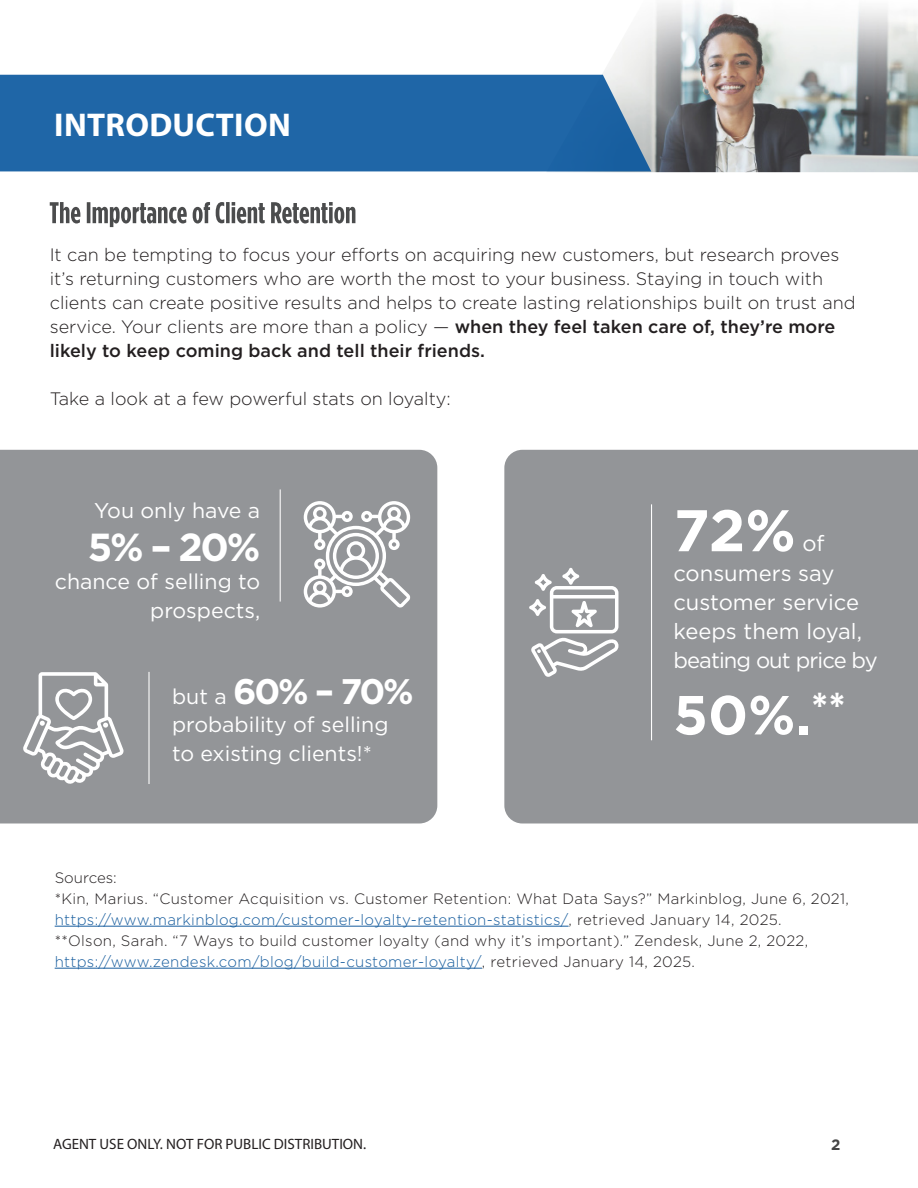
<style>
.page{position:relative;width:918px;height:1188px;background:#fff}
.page>*{position:absolute;margin:0;border:0;box-sizing:border-box;transform-origin:0 0}
.t1{font:700 58.65px "Gotham";color:#fff}
.t2{font:700 54.9px "Gotham";color:#fff}
.t3{font:700 39.15px "Gotham";color:#fff}
.t4{font:700 35.55px "Gotham";color:#fff}
.t5{font:700 33px "Myriad Pro";letter-spacing:.01em;color:#fff}
.t6{font:22.05px/29.2px "Gotham";color:#fff}
.t7{font:21.3px/28.3px "Gotham";color:#fff;text-align:right}
.t8{font:300 18px/24px "Gotham";color:#231f20}
.t9{font:300 15px/21px "Gotham";letter-spacing:.02em;color:#231f20}
.t10{font:15px "Myriad Pro";color:#231f20}
.t11{font:700 15px "Gotham";color:#454545}
.s1{font-weight:500}
.s2{font-weight:400;font-size:21.3px}
.s3{color:#175d9e}
</style>
<div class="page">
<img style="left:546px;top:2px;width:372px;height:170px">
<div style="left:0;top:75px;width:651px;height:96px;background:#1f66a7"></div>
<div style="left:0;top:450px;width:437px;height:373px;background:#939598"></div>
<div style="left:504px;top:450px;width:414px;height:373px;background:#939598"></div>
<hr style="left:55px;top:926px;width:514px;height:1px;background:#175d9e">
<hr style="left:55px;top:968px;width:427px;height:1px;background:#175d9e">
<hr style="left:651px;top:504px;width:1px;height:236px;background:#fff">
<svg style="left:529px;top:568px;width:90px;height:109px"></svg>
<hr style="left:280px;top:489px;width:1px;height:113px;background:#fff">
<svg style="left:304px;top:501px;width:107px;height:107px"></svg>
<hr style="left:148px;top:672px;width:2px;height:112px;background:#fff">
<svg style="left:23px;top:672px;width:101px;height:112px"></svg>
<svg style="left:50px;top:202px;width:305px;height:25px"></svg>
<h3 class="t5" style="left:54px;top:103px;width:238px">INTRODUCTION</h3>
<p class="t8" style="left:50px;top:242px;width:807px">It can be tempting to focus your efforts on acquiring new customers, but research proves it’s returning customers who are worth the most to your business. Staying in touch with clients can create positive results and helps to create lasting relationships built on trust and service. Your clients are more than a policy — <span class="s1">when they feel taken care of, they’re more likely to keep coming back and tell their friends.</span></p>
<p class="t8" style="left:50px;top:386px;width:403px">Take a look at a few powerful stats on loyalty:</p>
<p class="t7" style="left:94px;top:496px;width:167px">You only have a</p>
<h3 class="t3" style="left:88px;top:521px;width:174px">5% – 20%</h3>
<p class="t7" style="left:55px;top:567px;width:207px">chance of selling to prospects,</p>
<h3 class="t4" style="left:172px;top:668px;width:243px"><span class="s2">but a</span> 60% – 70%</h3>
<p class="t7" style="left:172px;top:710px;width:218px;text-align:left">probability of selling to existing clients!*</p>
<h1 class="t1" style="left:673px;top:492px;width:124px">72%</h1>
<p class="t6" style="left:673px;top:528px;width:206px;text-indent:129px">of consumers say customer service keeps them loyal, beating out price by</p>
<h2 class="t2" style="left:673px;top:679px;width:174px">50%.<sup>**</sup></h2>
<p class="t9" style="left:55px;top:866px;width:796px">Sources:<br>*Kin, Marius. “Customer Acquisition vs. Customer Retention: What Data Says?” Markinblog, June 6, 2021, <span class="s3">https://www.markinblog.com/customer-loyalty-retention-statistics/</span>, retrieved January 14, 2025.<br>**Olson, Sarah. “7 Ways to build customer loyalty (and why it’s important).” Zendesk, June 2, 2022, <span class="s3">https://www.zendesk.com/blog/build-customer-loyalty/</span>, retrieved January 14, 2025.</p>
<p class="t10" style="left:53px;top:1134px;width:315px">AGENT USE ONLY. NOT FOR PUBLIC DISTRIBUTION.</p>
<p class="t11" style="left:831px;top:1135px;width:11px">2</p>
</div>
